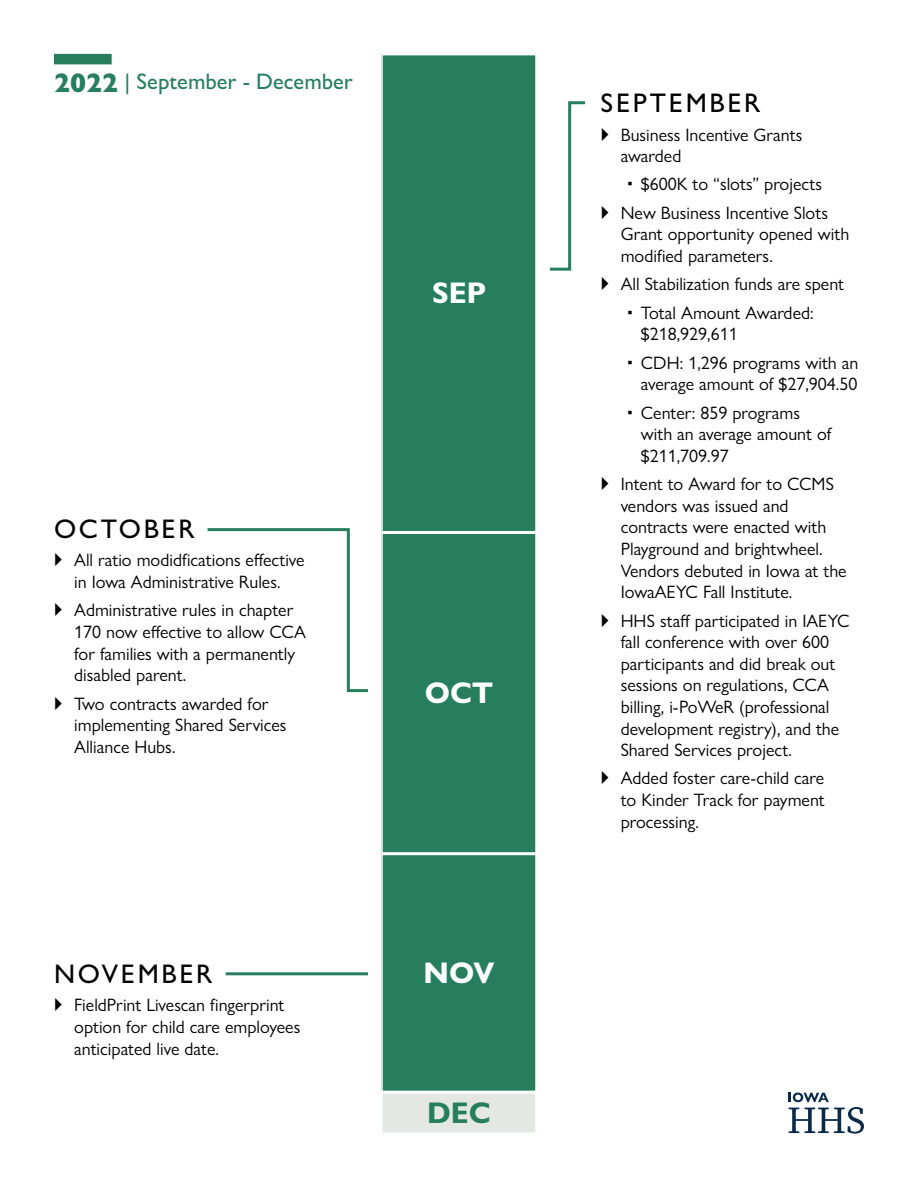
<style>
.page{position:relative;width:918px;height:1188px;background:#fff}
.page>*{position:absolute;margin:0;border:0;box-sizing:border-box;transform-origin:0 0}
.t1{font:700 30px "Gill Sans Nova";color:#fff}
.t2{font:700 30px "Gill Sans Nova";color:#277e5f}
.t3{font:500 27px "Gill Sans Nova";letter-spacing:.1em;color:#000}
.t4{font:500 22.5px "Gill Sans Nova";color:#277e5f}
.t5{font:18px/21.6px "Gill Sans Nova";color:#000}
.s1{font-weight:800;font-size:27px}
</style>
<div class="page">
<div style="left:54px;top:54px;width:58px;height:10px;background:#277e5f"></div>
<div style="left:382px;top:533px;width:154px;height:320px;background:#277e5f"></div>
<div style="left:381px;top:532px;width:156px;height:322px;border:2px solid #fff"></div>
<div style="left:382px;top:854px;width:154px;height:237px;background:#277e5f"></div>
<div style="left:381px;top:854px;width:156px;height:238px;border:2px solid #fff"></div>
<div style="left:382px;top:1093px;width:154px;height:40px;background:#e3e8e4"></div>
<div style="left:381px;top:1092px;width:156px;height:42px;border:2px solid #fff"></div>
<div style="left:382px;top:55px;width:154px;height:477px;background:#277e5f"></div>
<div style="left:381px;top:54px;width:156px;height:478px;border:2px solid #fff"></div>
<svg style="left:789px;top:1093px;width:75px;height:41px"></svg>
<svg style="left:549px;top:101px;width:37px;height:170px"></svg>
<svg style="left:207px;top:528px;width:161px;height:165px"></svg>
<hr style="left:226px;top:972px;width:142px;height:3px;background:#277e5f">
<p class="t4" style="left:54px;top:68px;width:300px"><span class="s1">2022</span> | September - December</p>
<h1 class="t1" style="left:432px;top:275px;width:55px">SEP</h1>
<h2 class="t3" style="left:54px;top:512px;width:142px">OCTOBER</h2>
<p class="t5" style="left:74px;top:549px;width:232px">All ratio modidfications effective in Iowa Administrative Rules.</p>
<p class="t5" style="left:74px;top:599px;width:233px">Administrative rules in chapter<br>170 now effective to allow CCA for families with a permanently disabled parent.</p>
<p class="t5" style="left:74px;top:692px;width:214px">Two contracts awarded for implementing Shared Services<br>Alliance Hubs.</p>
<h2 class="t3" style="left:54px;top:957px;width:160px">NOVEMBER</h2>
<p class="t5" style="left:74px;top:994px;width:228px">FieldPrint Livescan fingerprint option for child care employees anticipated live date.</p>
<h1 class="t1" style="left:425px;top:674px;width:70px">OCT</h1>
<h1 class="t1" style="left:424px;top:954px;width:72px">NOV</h1>
<h1 class="t2" style="left:427px;top:1094px;width:65px">DEC</h1>
<h2 class="t3" style="left:600px;top:87px;width:162px">SEPTEMBER</h2>
<p class="t5" style="left:621px;top:123px;width:183px">Business Incentive Grants awarded</p>
<p class="t5" style="left:621px;top:170px;width:209px;line-height:28.3px;text-indent:20px">$600K to “slots” projects<br>New Business Incentive Slots</p>
<p class="t5" style="left:621px;top:223px;width:230px">Grant opportunity opened with modified parameters.</p>
<p class="t5" style="left:621px;top:270px;width:225px;line-height:28.3px;text-align:center">All Stabilization funds are spent<br>Total Amount Awarded:</p>
<p class="t5" style="left:641px;top:320px;width:219px;line-height:28.3px">$218,929,611<br>CDH: 1,296 programs with an</p>
<p class="t5" style="left:641px;top:370px;width:218px;line-height:28.3px">average amount of $27,904.50<br>Center: 859 programs</p>
<p class="t5" style="left:641px;top:423px;width:192px">with an average amount of $211,709.97</p>
<p class="t5" style="left:621px;top:473px;width:227px">Intent to Award for to CCMS vendors was issued and contracts were enacted with<br>Playground and brightwheel.<br>Vendors debuted in Iowa at the<br>IowaAEYC Fall Institute.</p>
<p class="t5" style="left:621px;top:609px;width:230px">HHS staff participated in IAEYC fall conference with over 600 participants and did break out sessions on regulations, CCA billing, i-PoWeR (professional development registry), and the<br>Shared Services project.</p>
<p class="t5" style="left:621px;top:767px;width:206px;text-align:justify">Added foster care-child care to Kinder Track for payment processing.</p>
</div>
